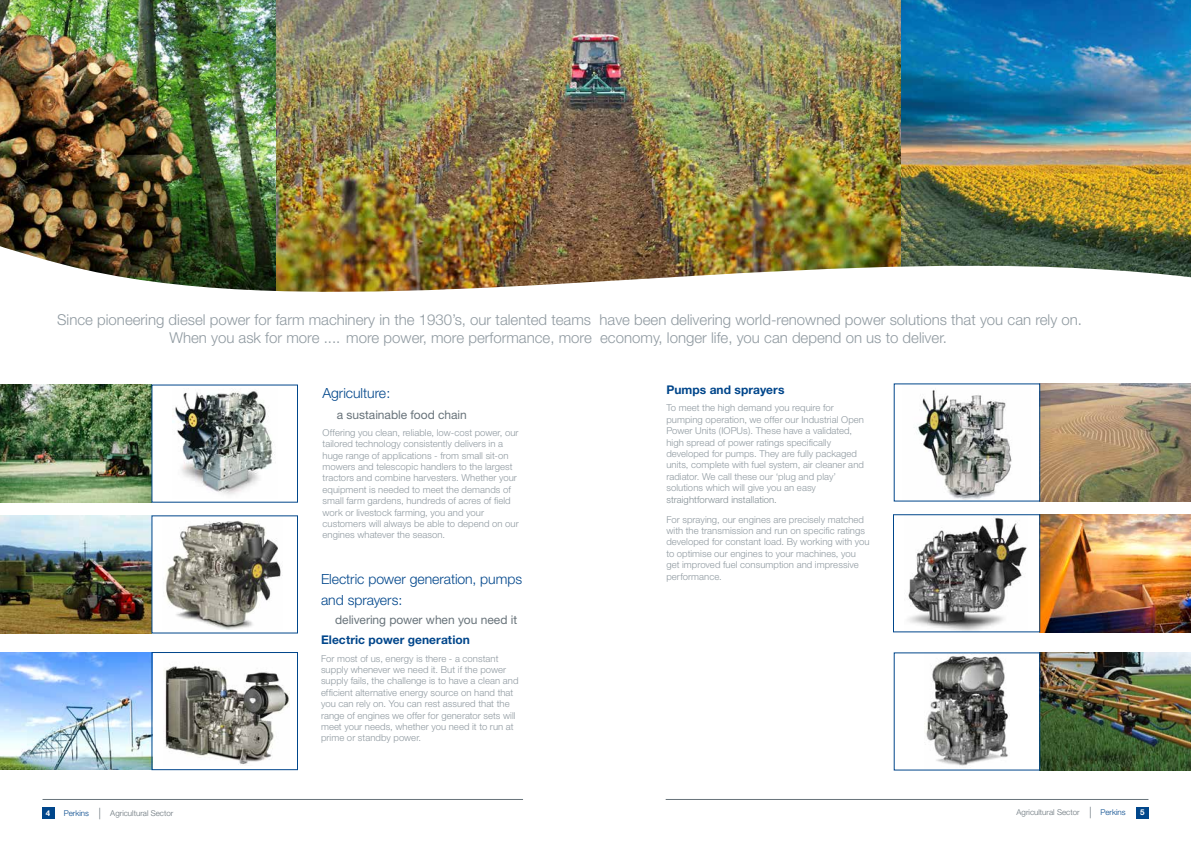
<style>
.page{position:relative;width:1191px;height:842px;background:#fff}
.page>*{position:absolute;margin:0;border:0;box-sizing:border-box;transform-origin:0 0}
.t1{font:300 15px/18px "Helvetica Neue";color:#8f99a0}
.t2{font:300 14px/20.4px "Helvetica Neue";letter-spacing:-.005em;color:#00468b}
.t3{font:12px "Helvetica Neue";letter-spacing:-.005em;color:#68737a}
.t4{font:700 12px "Helvetica Neue";letter-spacing:.005em;color:#00468b}
.t5{font:300 9.5px/11.4px "Helvetica Neue";letter-spacing:.005em;color:#8f99a0}
.t6{font:300 9.5px "Helvetica Neue";letter-spacing:.005em;color:#818d93}
.t7{font:300 8px "Helvetica Neue";color:#68737a}
.t8{font:700 8px "Helvetica Neue";color:#fff}
.s1{color:#00468b}
.s2{font-weight:100;font-size:15.4px}
</style>
<div class="page">
<img style="left:0;top:0;width:277px;height:184px">
<img style="left:277px;top:0;width:624px;height:184px">
<img style="left:901px;top:0;width:290px;height:184px">
<div style="left:1136px;top:807px;width:12px;height:11px;background:#00468b"></div>
<hr style="left:665px;top:799px;width:483px;height:1px;background:#68737a">
<div style="left:43px;top:807px;width:12px;height:11px;background:#00468b"></div>
<hr style="left:43px;top:799px;width:480px;height:1px;background:#68737a">
<img style="left:0;top:184px;width:1191px;height:530px">
<img style="left:0;top:385px;width:152px;height:117px">
<img style="left:0;top:516px;width:152px;height:117px">
<img style="left:1040px;top:514px;width:151px;height:118px">
<img style="left:904px;top:516px;width:123px;height:114px">
<div style="left:893px;top:514px;width:147px;height:118px;border:1px solid #00468b"></div>
<img style="left:163px;top:518px;width:120px;height:111px">
<img style="left:1040px;top:653px;width:151px;height:117px">
<img style="left:925px;top:655px;width:84px;height:111px">
<img style="left:0;top:652px;width:152px;height:118px">
<img style="left:163px;top:657px;width:126px;height:107px">
<div style="left:152px;top:652px;width:146px;height:118px;border:1px solid #00468b"></div>
<img style="left:172px;top:389px;width:106px;height:109px">
<img style="left:1040px;top:384px;width:151px;height:117px">
<img style="left:902px;top:386px;width:128px;height:113px">
<p class="t1" style="left:169px;top:311px;width:914px;text-indent:-112px">Since pioneering diesel power for farm machinery in the 1930’s, our talented teams have been delivering world-renowned power solutions that you can rely on.<br>When you ask for more .... more power, more performance, more economy, longer life, you can depend on us to deliver.</p>
<p class="t8" style="left:46px;top:808px;width:6px">4</p>
<p class="t7" style="left:64px;top:808px;width:111px"><span class="s1">Perkins</span> <span class="s2">|</span> Agricultural Sector</p>
<h2 class="t2" style="left:322px;top:382px;width:69px">Agriculture:</h2>
<p class="t3" style="left:337px;top:407px;width:132px">a sustainable food chain</p>
<p class="t5" style="left:322px;top:426px;width:198px">Offering you clean, reliable, low-cost power, our tailored technology consistently delivers in a huge range of applications - from small sit-on mowers and telescopic handlers to the largest tractors and combine harvesters. Whether your equipment is needed to meet the demands of small farm gardens, hundreds of acres of field work or livestock farming, you and your customers will always be able to depend on our engines whatever the season.</p>
<h2 class="t2" style="left:321px;top:569px;width:203px">Electric power generation, pumps and sprayers:</h2>
<p class="t3" style="left:335px;top:612px;width:184px">delivering power when you need it</p>
<p class="t4" style="left:321px;top:633px;width:150px">Electric power generation</p>
<p class="t5" style="left:321px;top:652px;width:199px">For most of us, energy is there - a constant supply whenever we need it. But if the power supply fails, the challenge is to have a clean and efficient alternative energy source on hand that you can rely on. You can rest assured that the range of engines we offer for generator sets will meet your needs, whether you need it to run at prime or standby power.</p>
<p class="t4" style="left:666px;top:383px;width:120px">Pumps and sprayers</p>
<p class="t5" style="left:666px;top:402px;width:199px">To meet the high demand you require for pumping operation, we offer our Industrial Open Power Units (IOPUs). These have a validated, high spread of power ratings specifically developed for pumps. They are fully packaged units, complete with fuel system, air cleaner and radiator. We call these our ‘plug and play’ solutions which will give you an easy</p>
<p class="t6" style="left:666px;top:493px;width:112px">straightforward installation.</p>
<p class="t5" style="left:666px;top:513px;width:205px">For spraying, our engines are precisely matched with the transmission and run on specific ratings developed for constant load. By working with you to optimise our engines to your machines, you get improved fuel consumption and impressive performance.</p>
<p class="t7" style="left:1016px;top:807px;width:111px">Agricultural Sector <span class="s2">|</span> <span class="s1">Perkins</span></p>
<p class="t8" style="left:1140px;top:807px;width:6px">5</p>
</div>
